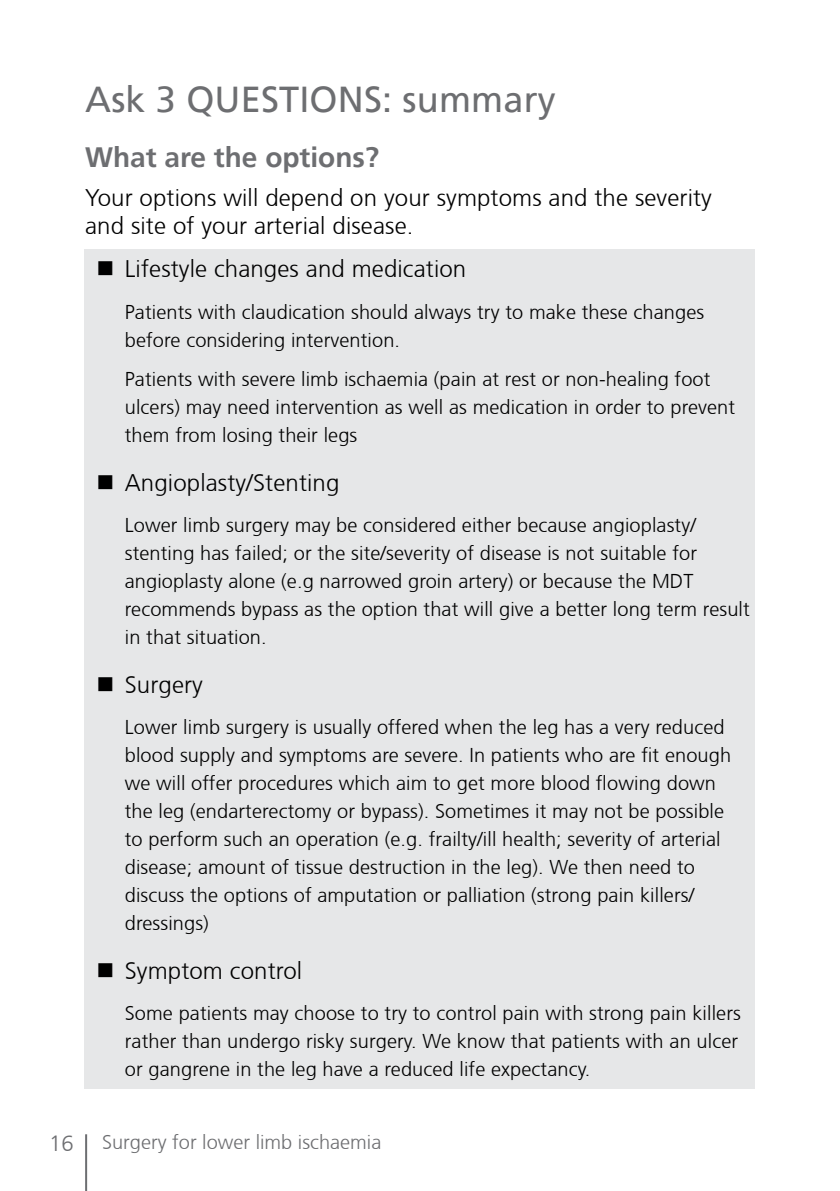
<style>
.page{position:relative;width:840px;height:1191px;background:#fff}
.page>*{position:absolute;margin:0;border:0;box-sizing:border-box;transform-origin:0 0}
.t1{font:36px "Frutiger";letter-spacing:.005em;color:#6d6e71}
.t2{font:700 28px "Frutiger";color:#6d6e71}
.t3{font:300 24px/28px "Frutiger CE";letter-spacing:.005em;color:#000}
.t4{font:300 22px "Frutiger CE";color:#6d6e71}
.t5{font:300 20px/28px "Frutiger CE";letter-spacing:.005em;color:#000}
.t6{font:300 20px "Frutiger CE";color:#6d6e71}
</style>
<div class="page">
<div style="left:84px;top:249px;width:670px;height:840px;background:#e6e7e8"></div>
<hr style="left:85px;top:1134px;width:2px;height:57px;background:#6d6e71">
<h1 class="t1" style="left:85px;top:78px;width:472px">Ask 3 QUESTIONS: summary</h1>
<h2 class="t2" style="left:85px;top:141px;width:295px">What are the options?</h2>
<p class="t3" style="left:85px;top:183px;width:628px">Your options will depend on your symptoms and the severity and site of your arterial disease.</p>
<p class="t3" style="left:125px;top:255px;width:343px">Lifestyle changes and medication</p>
<p class="t5" style="left:125px;top:297px;width:580px">Patients with claudication should always try to make these changes before considering intervention.</p>
<p class="t5" style="left:125px;top:365px;width:611px">Patients with severe limb ischaemia (pain at rest or non-healing foot ulcers) may need intervention as well as medication in order to prevent them from losing their legs</p>
<p class="t3" style="left:125px;top:468px;width:216px">Angioplasty/Stenting</p>
<p class="t5" style="left:125px;top:511px;width:626px">Lower limb surgery may be considered either because angioplasty/ stenting has failed; or the site/severity of disease is not suitable for angioplasty alone (e.g narrowed groin artery) or because the MDT recommends bypass as the option that will give a better long term result in that situation.</p>
<p class="t3" style="left:125px;top:670px;width:80px">Surgery</p>
<p class="t5" style="left:125px;top:713px;width:607px">Lower limb surgery is usually offered when the leg has a very reduced blood supply and symptoms are severe. In patients who are fit enough we will offer procedures which aim to get more blood flowing down the leg (endarterectomy or bypass). Sometimes it may not be possible to perform such an operation (e.g. frailty/ill health; severity of arterial disease; amount of tissue destruction in the leg). We then need to discuss the options of amputation or palliation (strong pain killers/ dressings)</p>
<p class="t3" style="left:125px;top:956px;width:179px">Symptom control</p>
<p class="t5" style="left:125px;top:999px;width:617px">Some patients may choose to try to control pain with strong pain killers rather than undergo risky surgery. We know that patients with an ulcer or gangrene in the leg have a reduced life expectancy.</p>
<p class="t4" style="left:49px;top:1130px;width:26px">16</p>
<p class="t6" style="left:102px;top:1130px;width:280px">Surgery for lower limb ischaemia</p>
</div>
